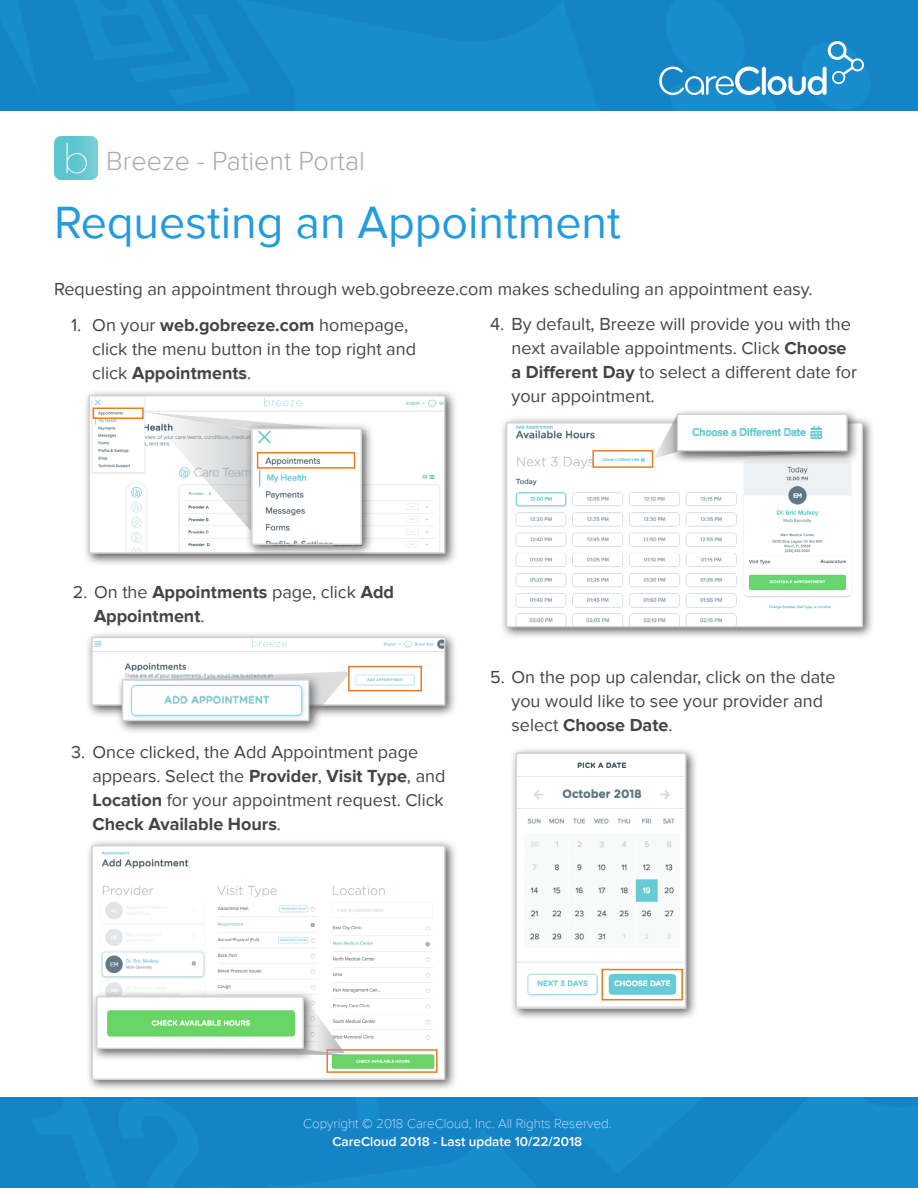
<style>
.page{position:relative;width:918px;height:1188px;background:#fff}
.page>*{position:absolute;margin:0;border:0;box-sizing:border-box;transform-origin:0 0}
.t1{font:46.5px "Proxima Nova";color:#239bde}
.t2{font:300 27px "Proxima Nova";color:#a7a9ac}
.t3{font:18px/24px "Proxima Nova";color:#444445}
.t4{font:700 18px/24px "Proxima Nova";color:#444445}
.t5{font:100 13.5px "Proxima Nova T";color:#fff}
.t6{font:600 13.5px "Proxima Nova";color:#fff}
.s1{font-weight:700}
.s2{font-weight:400}
</style>
<div class="page">
<div style="left:509px;top:746px;width:189px;height:275px;background:#000;opacity:.63"></div>
<img style="left:519px;top:755px;width:165px;height:251px">
<div style="left:516px;top:752px;width:171px;height:257px;border:2px solid #d1d3d4"></div>
<div style="left:82px;top:389px;width:376px;height:177px;background:#000;opacity:.63"></div>
<img style="left:92px;top:398px;width:351px;height:153px">
<div style="left:89px;top:395px;width:357px;height:159px;border:2px solid #d1d3d4"></div>
<img style="left:0;top:0;width:918px;height:110px">
<img style="left:0;top:1097px;width:918px;height:91px">
<svg style="left:659px;top:67px;width:101px;height:28px"></svg>
<svg style="left:762px;top:67px;width:4px;height:28px"></svg>
<svg style="left:768px;top:40px;width:97px;height:55px;background:#3d9cd2"></svg>
<img style="left:54px;top:136px;width:43px;height:44px">
<div style="left:93px;top:408px;width:51px;height:11px;border:2px solid #e97b24"></div>
<div style="left:85px;top:630px;width:373px;height:88px;background:#000;opacity:.63"></div>
<img style="left:94px;top:640px;width:349px;height:63px">
<div style="left:91px;top:637px;width:355px;height:69px;border:2px solid #d1d3d4"></div>
<div style="left:348px;top:666px;width:74px;height:25px;border:2px solid #e97b24"></div>
<div style="left:500px;top:416px;width:375px;height:224px;background:#000;opacity:.63"></div>
<img style="left:509px;top:425px;width:351px;height:199px">
<div style="left:506px;top:422px;width:357px;height:205px;border:2px solid #d1d3d4"></div>
<div style="left:85px;top:839px;width:372px;height:253px;background:#000;opacity:.63"></div>
<div style="left:92px;top:846px;width:353px;height:233px;background:#fff"></div>
<img style="left:101px;top:851px;width:334px;height:218px">
<div style="left:91px;top:845px;width:354px;height:235px;border:2px solid #d1d3d4"></div>
<div style="left:326px;top:1049px;width:112px;height:24px;border:2px solid #e97b24"></div>
<div style="left:602px;top:969px;width:81px;height:31px;border:2px solid #e97b24"></div>
<div style="left:592px;top:450px;width:61px;height:18px;border:2px solid #e97b24"></div>
<div style="left:116px;top:673px;width:205px;height:60px;background:#000;opacity:.63"></div>
<svg style="left:123px;top:671px;width:228px;height:50px"></svg>
<div style="left:90px;top:990px;width:226px;height:71px;background:#000;opacity:.63"></div>
<svg style="left:96px;top:996px;width:249px;height:59px"></svg>
<svg style="left:142px;top:410px;width:228px;height:128px"></svg>
<div style="left:245px;top:422px;width:129px;height:135px;background:#000;opacity:.63"></div>
<img style="left:254px;top:431px;width:105px;height:111px">
<div style="left:251px;top:428px;width:111px;height:117px;border:2px solid #d1d3d4"></div>
<div style="left:257px;top:452px;width:98px;height:17px;border:2px solid #e97b24"></div>
<svg style="left:653px;top:416px;width:18px;height:44px"></svg>
<div style="left:671px;top:407px;width:189px;height:56px;background:#000;opacity:.63"></div>
<img style="left:680px;top:417px;width:165px;height:31px">
<div style="left:677px;top:414px;width:171px;height:37px;border:2px solid #d1d3d4"></div>
<h2 class="t2" style="left:106px;top:145px;width:260px">Breeze - Patient Portal</h2>
<h1 class="t1" style="left:54px;top:195px;width:568px">Requesting an Appointment</h1>
<p class="t3" style="left:54px;top:277px;width:760px">Requesting an appointment through web.gobreeze.com makes scheduling an appointment easy.</p>
<p class="t3" style="left:92px;top:313px;width:325px;text-indent:-21px">1. On your <span class="s1">web.gobreeze.com</span> homepage, click the menu button in the top right and click <span class="s1">Appointments</span>.</p>
<p class="t3" style="left:512px;top:312px;width:347px;text-indent:-21px">4. By default, Breeze will provide you with the next available appointments. Click <span class="s1">Choose a Different Day</span> to select a different date for your appointment.</p>
<p class="t4" style="left:94px;top:580px;width:302px;text-indent:-21px"><span class="s2">2. On the</span> Appointments <span class="s2">page, click</span> Add<br>Appointment<span class="s2">.</span></p>
<p class="t3" style="left:93px;top:740px;width:354px;text-indent:-21px">3. Once clicked, the Add Appointment page appears. Select the <span class="s1">Provider</span>, <span class="s1">Visit Type</span>, and <span class="s1">Location</span> for your appointment request. Click <span class="s1">Check Available Hours</span>.</p>
<p class="t3" style="left:512px;top:666px;width:326px;text-indent:-21px">5. On the pop up calendar, click on the date you would like to see your provider and select <span class="s1">Choose Date</span>.</p>
<p class="t5" style="left:303px;top:1116px;width:310px">Copyright © 2018 CareCloud, Inc. All Rights Reserved.</p>
<p class="t6" style="left:332px;top:1134px;width:251px">CareCloud 2018 - Last update 10/22/2018</p>
</div>
